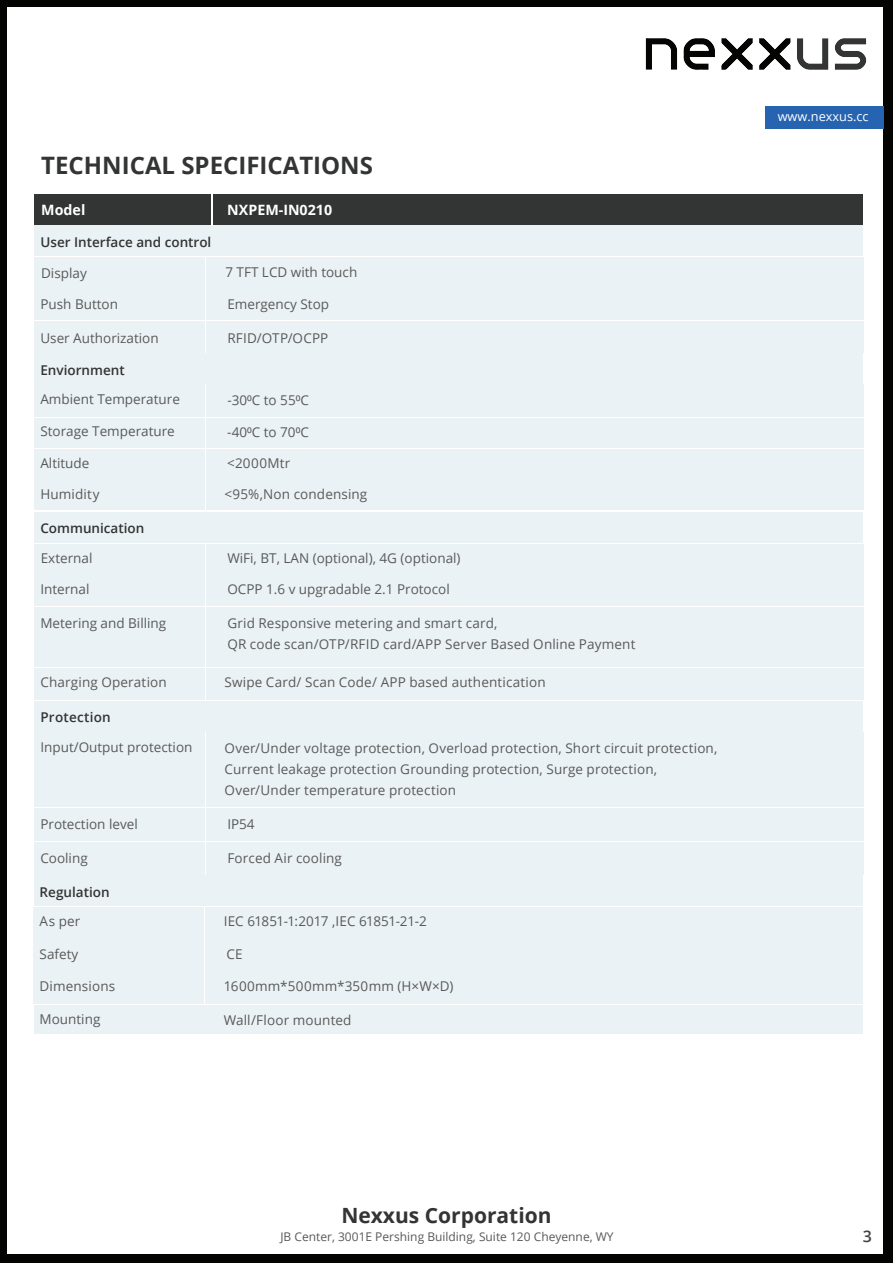
<style>
.page{position:relative;width:893px;height:1263px;background:#fff}
.page>*{position:absolute;margin:0;border:0;box-sizing:border-box;transform-origin:0 0}
.t1{font:700 24px "Open Sans";color:#333434}
.t2{font:700 21px "Open Sans";color:#333434}
.t3{font:600 16.05px "Open Sans";color:#404346}
.t4{font:700 14.25px "Open Sans";color:#fff}
.t5{font:13.5px/21px "Open Sans";letter-spacing:.005em;color:#595959}
.t6{font:600 13.5px "Open Sans";color:#333434}
.t7{font:600 13.5px "Open Sans";letter-spacing:.02em;color:#333434}
.t8{font:12.75px "Open Sans";color:#fff}
.t9{font:12px "Open Sans";color:#595959}
</style>
<div class="page">
<div style="left:0;top:0;width:892px;height:1262px;background:#040503"></div>
<div style="left:7px;top:8px;width:876px;height:1246px;background:#fff"></div>
<div style="left:765px;top:106px;width:119px;height:22px;background:#2663b0"></div>
<img style="left:639px;top:7px;width:234px;height:63px">
<div style="left:35px;top:257px;width:170px;height:32px;background:#ebf2f6"></div>
<div style="left:206px;top:257px;width:657px;height:32px;background:#ebf2f6"></div>
<div style="left:206px;top:290px;width:657px;height:30px;background:#ebf2f6"></div>
<div style="left:206px;top:321px;width:657px;height:31px;background:#ebf2f6"></div>
<div style="left:35px;top:290px;width:170px;height:30px;background:#ebf2f6"></div>
<div style="left:35px;top:321px;width:170px;height:31px;background:#ebf2f6"></div>
<div style="left:35px;top:226px;width:828px;height:30px;background:#ebf2f6"></div>
<div style="left:34px;top:385px;width:171px;height:32px;background:#ebf2f6"></div>
<div style="left:206px;top:385px;width:657px;height:32px;background:#ebf2f6"></div>
<div style="left:206px;top:418px;width:657px;height:30px;background:#ebf2f6"></div>
<div style="left:206px;top:449px;width:657px;height:31px;background:#ebf2f6"></div>
<div style="left:34px;top:418px;width:171px;height:30px;background:#ebf2f6"></div>
<div style="left:34px;top:449px;width:171px;height:31px;background:#ebf2f6"></div>
<div style="left:34px;top:353px;width:829px;height:31px;background:#ebf2f6"></div>
<div style="left:206px;top:482px;width:658px;height:28px;background:#ebf2f6"></div>
<div style="left:34px;top:482px;width:170px;height:28px;background:#ebf2f6"></div>
<div style="left:206px;top:544px;width:658px;height:28px;background:#ebf2f6"></div>
<div style="left:35px;top:544px;width:170px;height:28px;background:#ebf2f6"></div>
<div style="left:34px;top:574px;width:171px;height:32px;background:#ebf2f6"></div>
<div style="left:206px;top:574px;width:657px;height:32px;background:#ebf2f6"></div>
<div style="left:206px;top:607px;width:657px;height:59px;background:#ebf2f6"></div>
<div style="left:206px;top:668px;width:657px;height:31px;background:#ebf2f6"></div>
<div style="left:34px;top:607px;width:171px;height:59px;background:#ebf2f6"></div>
<div style="left:34px;top:668px;width:171px;height:31px;background:#ebf2f6"></div>
<div style="left:34px;top:512px;width:829px;height:30px;background:#ebf2f6"></div>
<div style="left:206px;top:732px;width:658px;height:75px;background:#ebf2f6"></div>
<div style="left:34px;top:732px;width:170px;height:75px;background:#ebf2f6"></div>
<div style="left:34px;top:194px;width:829px;height:30px;background:#333434"></div>
<hr style="left:211px;top:192px;width:2px;height:34px;background:#fff">
<div style="left:34px;top:809px;width:171px;height:32px;background:#ebf2f6"></div>
<div style="left:206px;top:809px;width:657px;height:32px;background:#ebf2f6"></div>
<div style="left:206px;top:842px;width:657px;height:32px;background:#ebf2f6"></div>
<div style="left:205px;top:907px;width:658px;height:31px;background:#ebf2f6"></div>
<div style="left:34px;top:842px;width:171px;height:32px;background:#ebf2f6"></div>
<div style="left:34px;top:907px;width:170px;height:31px;background:#ebf2f6"></div>
<div style="left:34px;top:701px;width:829px;height:30px;background:#ebf2f6"></div>
<div style="left:34px;top:939px;width:170px;height:32px;background:#ebf2f6"></div>
<div style="left:205px;top:939px;width:658px;height:32px;background:#ebf2f6"></div>
<div style="left:205px;top:973px;width:658px;height:31px;background:#ebf2f6"></div>
<div style="left:34px;top:973px;width:170px;height:31px;background:#ebf2f6"></div>
<div style="left:34px;top:876px;width:828px;height:30px;background:#ebf2f6"></div>
<div style="left:205px;top:1005px;width:658px;height:28px;background:#ebf2f6"></div>
<div style="left:34px;top:1005px;width:170px;height:28px;background:#ebf2f6"></div>
<h1 class="t1" style="left:41px;top:148px;width:333px">TECHNICAL SPECIFICATIONS</h1>
<p class="t4" style="left:41px;top:200px;width:46px">Model</p>
<p class="t4" style="left:227px;top:200px;width:106px">NXPEM-IN0210</p>
<p class="t6" style="left:40px;top:233px;width:172px">User Interface and control</p>
<p class="t5" style="left:41px;top:262px;width:47px">Display</p>
<p class="t5" style="left:225px;top:261px;width:133px">7 TFT LCD with touch</p>
<p class="t5" style="left:40px;top:293px;width:79px">Push Button</p>
<p class="t5" style="left:40px;top:327px;width:120px">User Authorization</p>
<p class="t6" style="left:40px;top:361px;width:86px">Enviornment</p>
<p class="t5" style="left:227px;top:293px;width:103px">Emergency Stop</p>
<p class="t5" style="left:227px;top:327px;width:102px">RFID/OTP/OCPP</p>
<p class="t5" style="left:40px;top:389px;width:141px">Ambient Temperature</p>
<p class="t5" style="left:227px;top:389px;width:83px">-30⁰C to 55⁰C</p>
<p class="t5" style="left:40px;top:421px;width:136px">Storage Temperature</p>
<p class="t5" style="left:40px;top:452px;width:51px">Altitude</p>
<p class="t5" style="left:40px;top:483px;width:61px">Humidity</p>
<p class="t6" style="left:40px;top:519px;width:105px">Communication</p>
<p class="t5" style="left:41px;top:548px;width:53px">External</p>
<p class="t5" style="left:40px;top:578px;width:51px">Internal</p>
<p class="t5" style="left:40px;top:613px;width:127px">Metering and Billing</p>
<p class="t5" style="left:40px;top:671px;width:128px">Charging Operation</p>
<p class="t7" style="left:40px;top:708px;width:72px">Protection</p>
<p class="t5" style="left:40px;top:736px;width:154px">Input/Output protection</p>
<p class="t5" style="left:40px;top:813px;width:99px">Protection level</p>
<p class="t5" style="left:40px;top:847px;width:49px">Cooling</p>
<p class="t6" style="left:40px;top:883px;width:71px">Regulation</p>
<p class="t5" style="left:227px;top:421px;width:83px">-40⁰C to 70⁰C</p>
<p class="t5" style="left:227px;top:452px;width:65px">&lt;2000Mtr</p>
<p class="t5" style="left:225px;top:483px;width:144px">&lt;95%,Non condensing</p>
<p class="t5" style="left:227px;top:548px;width:235px">WiFi, BT, LAN (optional), 4G (optional)</p>
<p class="t5" style="left:227px;top:579px;width:224px">OCPP 1.6 v upgradable 2.1 Protocol</p>
<p class="t5" style="left:227px;top:613px;width:410px">Grid Responsive metering and smart card,<br>QR code scan/OTP/RFID card/APP Server Based Online Payment</p>
<p class="t5" style="left:225px;top:671px;width:322px">Swipe Card/ Scan Code/ APP based authentication</p>
<p class="t5" style="left:225px;top:737px;width:494px">Over/Under voltage protection, Overload protection, Short circuit protection,<br>Current leakage protection Grounding protection, Surge protection,<br>Over/Under temperature protection</p>
<p class="t5" style="left:227px;top:813px;width:29px">IP54</p>
<p class="t5" style="left:227px;top:847px;width:116px">Forced Air cooling</p>
<p class="t5" style="left:40px;top:910px;width:42px">As per</p>
<p class="t5" style="left:224px;top:910px;width:204px">IEC 61851-1:2017 ,IEC 61851-21-2</p>
<p class="t5" style="left:40px;top:943px;width:40px">Safety</p>
<p class="t5" style="left:227px;top:944px;width:18px">CE</p>
<p class="t5" style="left:224px;top:975px;width:231px">1600mm*500mm*350mm (H×W×D)</p>
<p class="t5" style="left:224px;top:1009px;width:129px">Wall/Floor mounted</p>
<p class="t5" style="left:40px;top:975px;width:77px">Dimensions</p>
<p class="t5" style="left:40px;top:1009px;width:62px">Mounting</p>
<p class="t8" style="left:778px;top:108px;width:92px">www.nexxus.cc</p>
<h2 class="t2" style="left:341px;top:1201px;width:212px">Nexxus Corporation</h2>
<p class="t9" style="left:280px;top:1229px;width:335px">JB Center, 3001E Pershing Building, Suite 120 Cheyenne, WY</p>
<p class="t3" style="left:863px;top:1225px;width:11px">3</p>
</div>
